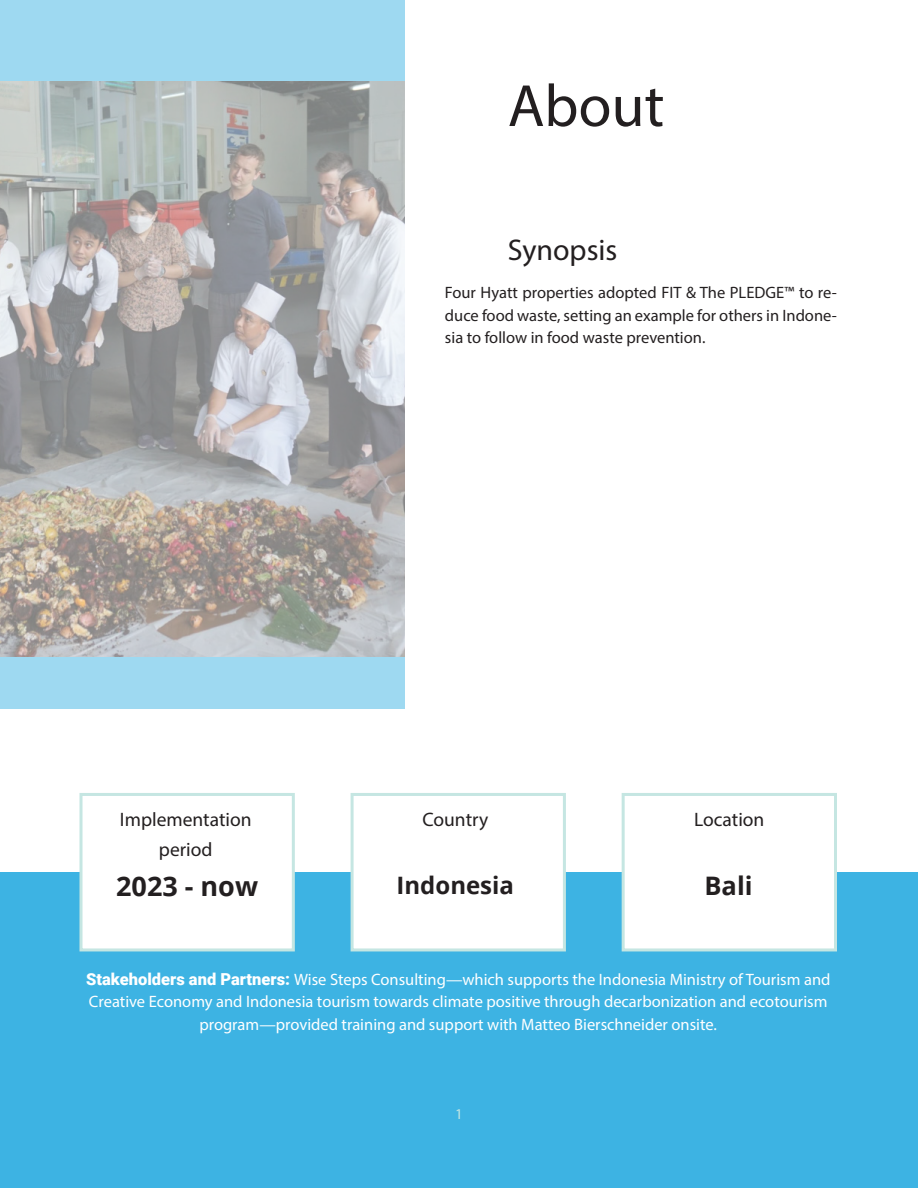
<style>
.page{position:relative;width:918px;height:1188px;background:#fff}
.page>*{position:absolute;margin:0;border:0;box-sizing:border-box;transform-origin:0 0}
.Heading_Text_40pt_Size_Align_Left{font:60px "Myriad Pro";color:#231f20}
.Sub-Heading_Text_20pt_Size_Align_Left{font:30px "Myriad Pro";color:#231f20}
.Sub-Heading_Text_Bold_20pt_Size_Align_Ce{font:700 27px "Open Sans";color:#231f20}
.Sub-Heading_Text_Bold_20pt_Size_Align_Ce-2{font:700 25.5px "Open Sans";color:#231f20}
.Sub-Heading_Text_Bold_20pt_Size_Align_Ce-3{font:700 24px "Open Sans";color:#231f20}
.Sub-Heading_Text_15pt_Size_Align_Center{font:19.5px/30px "Myriad Pro";color:#231f20;text-align:center}
.Body_Text_10pt_Size_Align_Center{font:16.5px/22.5px "Myriad Pro";color:#fff;text-align:center}
.Body_Text_10pt_Size_Align_Left{font:16.5px/22.5px "Myriad Pro";color:#231f20;text-align:justify}
.t1{font:15px "Myriad Pro";color:#c5e6e2}
.s1{font-family:"Roboto";font-weight:900}
</style>
<div class="page">
<div style="left:0;top:872px;width:918px;height:316px;background:#3db3e3"></div>
<div style="left:80px;top:793px;width:215px;height:158px;background:#fff;border:3px solid #c5e6e2"></div>
<div style="left:351px;top:793px;width:215px;height:158px;background:#fff;border:3px solid #c5e6e2"></div>
<div style="left:622px;top:793px;width:215px;height:158px;background:#fff;border:3px solid #c5e6e2"></div>
<div style="left:0;top:0;width:405px;height:708px;background:#9ed9f1"></div>
<img style="left:0;top:82px;width:405px;height:574px">
<p class="Heading_Text_40pt_Size_Align_Left" style="left:508px;top:69px;width:158px">About</p>
<p class="Sub-Heading_Text_20pt_Size_Align_Left" style="left:508px;top:231px;width:111px">Synopsis</p>
<p class="Body_Text_10pt_Size_Align_Left" style="left:445px;top:281px;width:394px">Four Hyatt properties adopted FIT &amp; The PLEDGE™ to re&shy;duce food waste, setting an example for others in Indone&shy;sia to follow in food waste prevention.</p>
<p class="Sub-Heading_Text_15pt_Size_Align_Center" style="left:120px;top:804px;width:133px">Implementation period</p>
<p class="Sub-Heading_Text_15pt_Size_Align_Center" style="left:422px;top:804px;width:67px">Country</p>
<p class="Sub-Heading_Text_15pt_Size_Align_Center" style="left:694px;top:804px;width:72px">Location</p>
<p class="Sub-Heading_Text_Bold_20pt_Size_Align_Ce" style="left:116px;top:867px;width:143px">2023 - now</p>
<p class="Sub-Heading_Text_Bold_20pt_Size_Align_Ce-3" style="left:397px;top:868px;width:119px">Indonesia</p>
<p class="Sub-Heading_Text_Bold_20pt_Size_Align_Ce-2" style="left:705px;top:868px;width:50px">Bali</p>
<p class="Body_Text_10pt_Size_Align_Center" style="left:86px;top:968px;width:746px"><span class="s1">Stakeholders and Partners:</span> Wise Steps Consulting—which supports the Indonesia Ministry of Tourism and<br>Creative Economy and Indonesia tourism towards climate positive through decarbonization and ecotourism program—provided training and support with Matteo Bierschneider onsite.</p>
<p class="t1" style="left:455px;top:1105px;width:9px">1</p>
</div>
